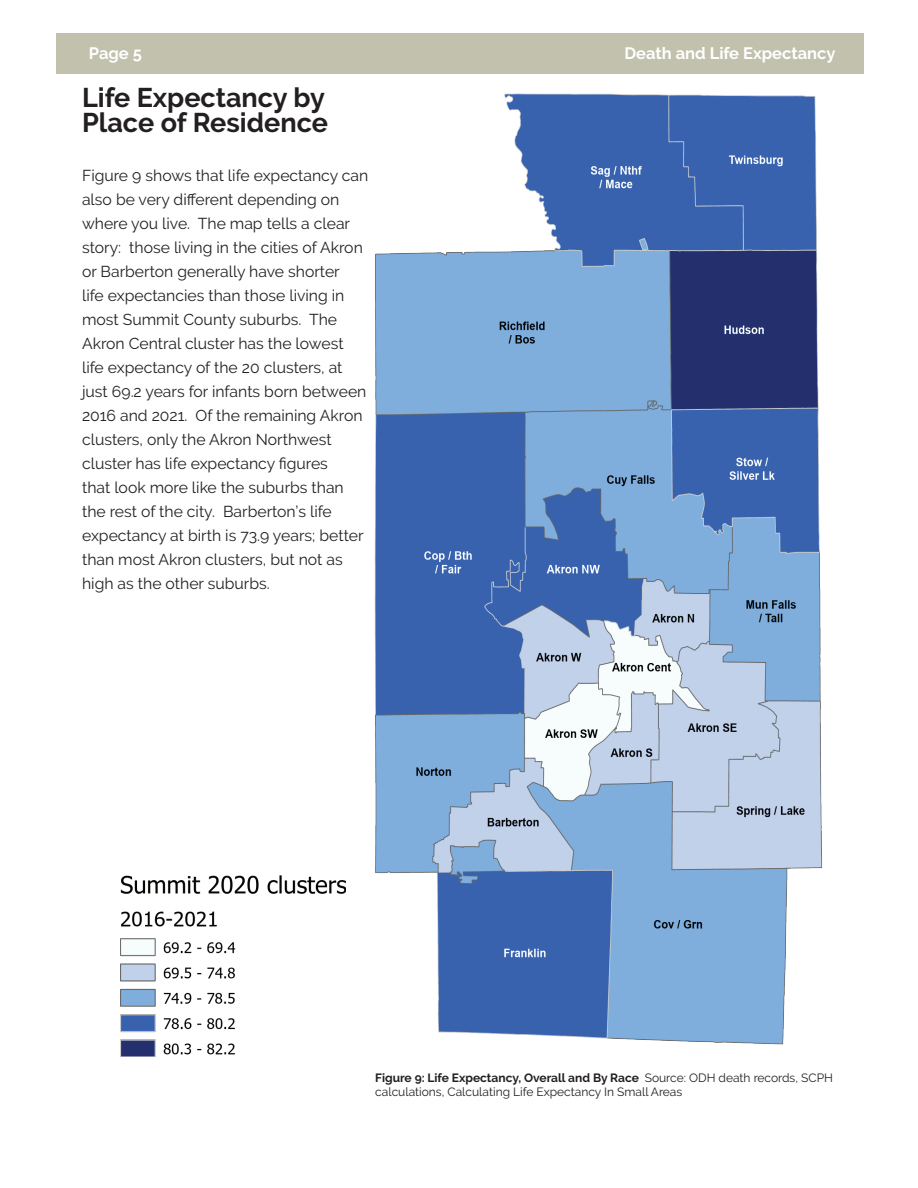
<style>
.page{position:relative;width:918px;height:1188px;background:#fff}
.page>*{position:absolute;margin:0;border:0;box-sizing:border-box;transform-origin:0 0}
.t1{font:700 27px/25.5px "Raleway";color:#231f20}
.t2{font:700 16.5px "Raleway";color:#fff}
.t3{font:15.75px/24px "Raleway";color:#231f20}
.t4{font:12px/14.4px "Raleway";color:#231f20}
.s1{font-weight:700}
</style>
<div class="page">
<div style="left:56px;top:34px;width:808px;height:40px;background:#c1c1ad"></div>
<img style="left:121px;top:875px;width:225px;height:182px">
<img style="left:374px;top:93px;width:449px;height:952px">
<p class="t2" style="left:89px;top:43px;width:55px">Page 5</p>
<p class="t2" style="left:624px;top:43px;width:213px">Death and Life Expectancy</p>
<h1 class="t1" style="left:82px;top:85px;width:247px">Life Expectancy by<br>Place of Residence</h1>
<p class="t3" style="left:82px;top:163px;width:288px">Figure 9 shows that life expectancy can also be very different depending on where you live. The map tells a clear story: those living in the cities of Akron or Barberton generally have shorter<br>life expectancies than those living in most Summit County suburbs. The Akron Central cluster has the lowest life expectancy of the 20 clusters, at just 69.2 years for infants born between 2016 and 2021. Of the remaining Akron clusters, only the Akron Northwest cluster has life expectancy figures<br>that look more like the suburbs than the rest of the city. Barberton’s life expectancy at birth is 73.9 years; better than most Akron clusters, but not as high as the other suburbs.</p>
<p class="t4" style="left:375px;top:1070px;width:459px"><span class="s1">Figure 9: Life Expectancy, Overall and By Race</span> Source: ODH death records, SCPH calculations, Calculating Life Expectancy In Small Areas</p>
</div>
